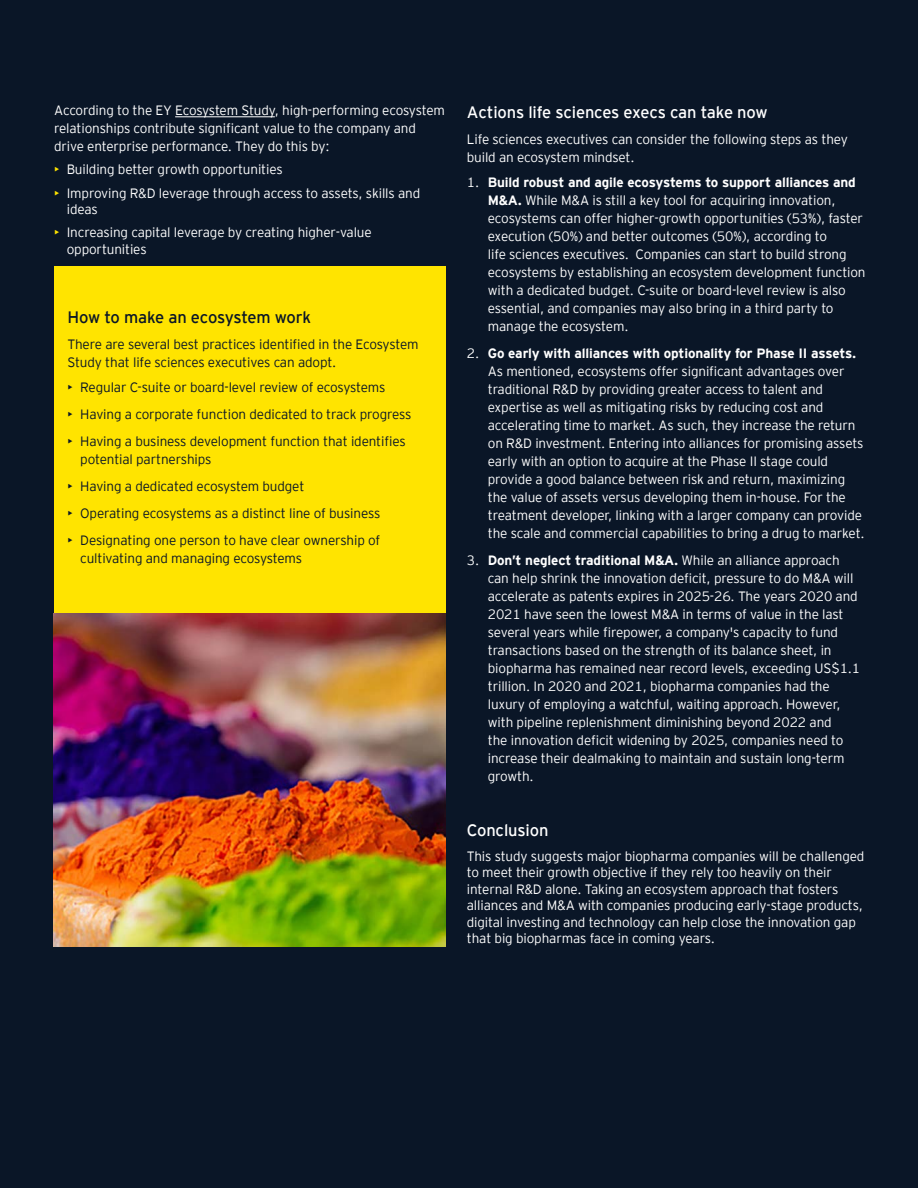
<style>
.page{position:relative;width:918px;height:1188px;background:#0a1627}
.page>*{position:absolute;margin:0;border:0;box-sizing:border-box;transform-origin:0 0}
.t1{font:16.5px "EY Interstate";letter-spacing:-.01em;color:#fff}
.t2{font:16.5px "EY Interstate";letter-spacing:-.02em;color:#0a1627}
.t3{font:300 13.5px/18px "EY Interstate";letter-spacing:-.01em;color:#fff}
.t4{font:300 13.5px/18px "EY Interstate";letter-spacing:-.01em;color:#0a1627}
.s1{color:#ffe400}
.s2{font-weight:700}
</style>
<div class="page">
<div style="left:54px;top:267px;width:392px;height:351px;background:#ffe400"></div>
<hr style="left:175px;top:117px;width:100px;height:1px;background:#fff">
<img style="left:54px;top:614px;width:392px;height:332px">
<p class="t3" style="left:54px;top:101px;width:392px">According to the EY Ecosystem Study, high-performing ecosystem relationships contribute significant value to the company and drive enterprise performance. They do this by:</p>
<p class="t3" style="left:54px;top:160px;width:230px"><span class="s1">•</span> Building better growth opportunities</p>
<p class="t3" style="left:67px;top:184px;width:355px;line-height:16.5px;text-indent:-13px"><span class="s1">•</span> Improving R&amp;D leverage through access to assets, skills and ideas</p>
<p class="t3" style="left:67px;top:224px;width:307px;line-height:16.5px;text-indent:-13px"><span class="s1">•</span> Increasing capital leverage by creating higher-value opportunities</p>
<p class="t2" style="left:68px;top:305px;width:245px">How to make an ecosystem work</p>
<p class="t4" style="left:68px;top:335px;width:353px">There are several best practices identified in the Ecosystem<br>Study that life sciences executives can adopt.</p>
<p class="t4" style="left:68px;top:378px;width:320px">• Regular C-suite or board-level review of ecosystems</p>
<p class="t4" style="left:68px;top:405px;width:346px">• Having a corporate function dedicated to track progress</p>
<p class="t4" style="left:80px;top:432px;width:327px;text-indent:-13px">• Having a business development function that identifies potential partnerships</p>
<p class="t4" style="left:68px;top:477px;width:238px">• Having a dedicated ecosystem budget</p>
<p class="t4" style="left:68px;top:504px;width:314px">• Operating ecosystems as a distinct line of business</p>
<p class="t4" style="left:80px;top:531px;width:301px;text-indent:-13px">• Designating one person to have clear ownership of cultivating and managing ecosystems</p>
<p class="t1" style="left:467px;top:100px;width:302px">Actions life sciences execs can take now</p>
<p class="t3" style="left:467px;top:129px;width:383px">Life sciences executives can consider the following steps as they build an ecosystem mindset.</p>
<p class="t3" style="left:488px;top:172px;width:379px;text-indent:-21px">1. <span class="s2">Build robust and agile ecosystems to support alliances and M&amp;A.</span> While M&amp;A is still a key tool for acquiring innovation, ecosystems can offer higher-growth opportunities (53%), faster execution (50%) and better outcomes (50%), according to<br>life sciences executives. Companies can start to build strong ecosystems by establishing an ecosystem development function with a dedicated budget. C-suite or board-level review is also essential, and companies may also bring in a third party to manage the ecosystem.</p>
<p class="t3" style="left:488px;top:343px;width:378px;text-indent:-21px">2. <span class="s2">Go early with alliances with optionality for Phase II assets.<br></span>As mentioned, ecosystems offer significant advantages over traditional R&amp;D by providing greater access to talent and expertise as well as mitigating risks by reducing cost and accelerating time to market. As such, they increase the return on R&amp;D investment. Entering into alliances for promising assets early with an option to acquire at the Phase II stage could provide a good balance between risk and return, maximizing the value of assets versus developing them in-house. For the treatment developer, linking with a larger company can provide the scale and commercial capabilities to bring a drug to market.</p>
<p class="t3" style="left:488px;top:550px;width:374px;text-indent:-21px">3. <span class="s2">Don’t neglect traditional M&amp;A.</span> While an alliance approach can help shrink the innovation deficit, pressure to do M&amp;A will accelerate as patents expires in 2025-26. The years 2020 and 2021 have seen the lowest M&amp;A in terms of value in the last several years while firepower, a company's capacity to fund transactions based on the strength of its balance sheet, in biopharma has remained near record levels, exceeding US$1.1 trillion. In 2020 and 2021, biopharma companies had the luxury of employing a watchful, waiting approach. However, with pipeline replenishment diminishing beyond 2022 and<br>the innovation deficit widening by 2025, companies need to increase their dealmaking to maintain and sustain long-term growth.</p>
<p class="t1" style="left:467px;top:818px;width:83px">Conclusion</p>
<p class="t3" style="left:467px;top:847px;width:399px;line-height:16.5px">This study suggests major biopharma companies will be challenged to meet their growth objective if they rely too heavily on their internal R&amp;D alone. Taking an ecosystem approach that fosters alliances and M&amp;A with companies producing early-stage products, digital investing and technology can help close the innovation gap that big biopharmas face in coming years.</p>
</div>
